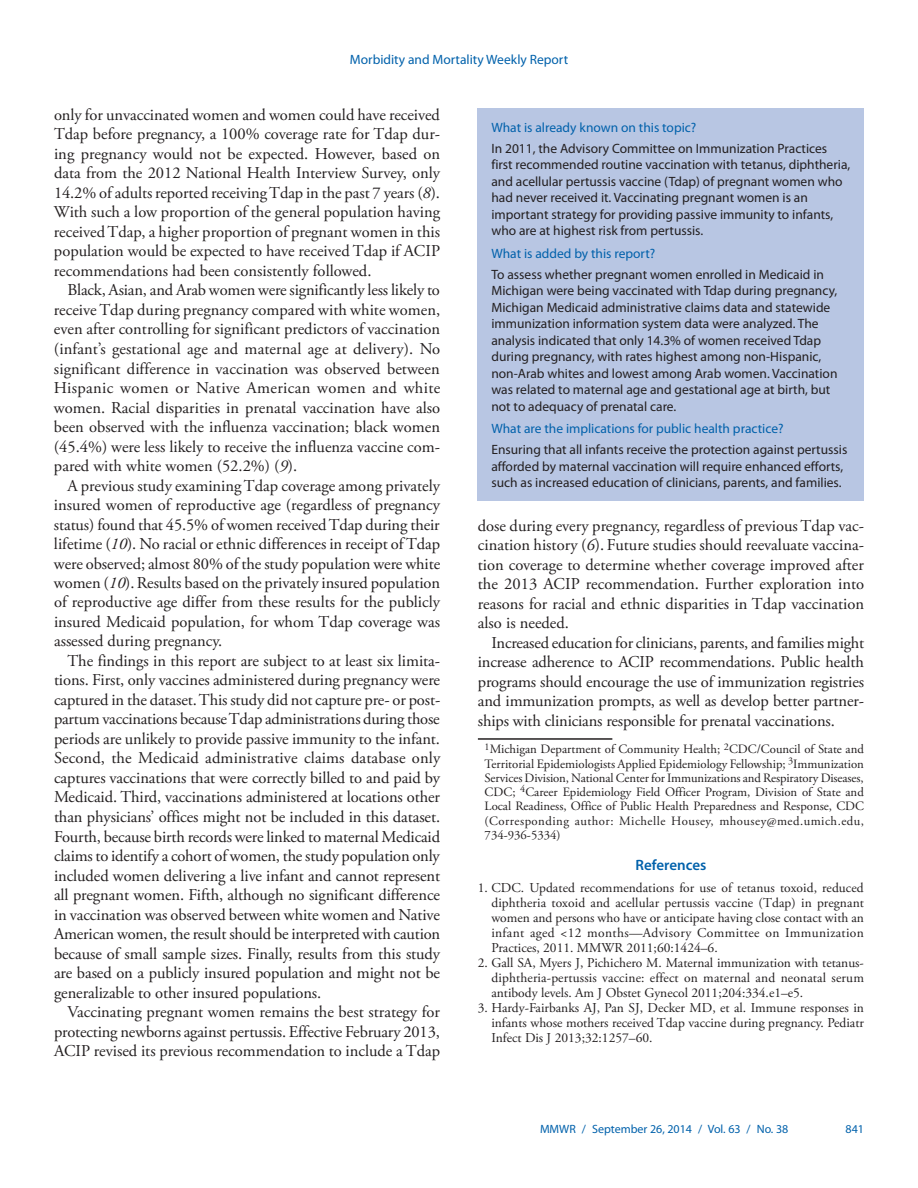
<style>
.page{position:relative;width:918px;height:1188px;background:#fff}
.page>*{position:absolute;margin:0;border:0;box-sizing:border-box;transform-origin:0 0}
.body_copy{font:16.5px/19.5px "Adobe Garamond Pro";color:#231f20;text-align:justify}
.headline3{font:600 15px "Myriad Pro";color:#0161ab}
.fb_answer{font:13.5px/16.5px "Myriad Pro";color:#231f20}
.reference_text_1-9{font:13.5px/15px "Adobe Garamond Pro";color:#231f20;text-align:justify}
.fb_question{font:13.5px "Myriad Pro";color:#0161ab}
.footnote_w_rule_text{font:12.75px/14.2px "Adobe Garamond Pro";letter-spacing:.04em;color:#231f20;text-align:justify}
.t1{font:12px "Myriad Pro";color:#0161ab}
.s1{font-style:italic}
</style>
<div class="page">
<hr style="left:478px;top:738px;width:134px;height:2px;background:#231f20">
<div style="left:478px;top:108px;width:386px;height:393px;background:#b8c6e3"></div>
<p class="fb_question" style="left:350px;top:51px;width:220px">Morbidity and Mortality Weekly Report</p>
<p class="body_copy" style="left:54px;top:106px;width:388px">only for unvaccinated women and women could have received Tdap before pregnancy, a 100% coverage rate for Tdap dur&shy;ing pregnancy would not be expected. However, based on data from the 2012 National Health Interview Survey, only 14.2% of adults reported receiving Tdap in the past 7 years (<span class="s1">8</span>).<br>With such a low proportion of the general population having received Tdap, a higher proportion of pregnant women in this population would be expected to have received Tdap if ACIP recommendations had been consistently followed.</p>
<p class="body_copy" style="left:54px;top:281px;width:388px;text-indent:13px">Black, Asian, and Arab women were significantly less likely to receive Tdap during pregnancy compared with white women, even after controlling for significant predictors of vaccination (infant’s gestational age and maternal age at delivery). No significant difference in vaccination was observed between Hispanic women or Native American women and white women. Racial disparities in prenatal vaccination have also been observed with the influenza vaccination; black women (45.4%) were less likely to receive the influenza vaccine com&shy;pared with white women (52.2%) (<span class="s1">9</span>).</p>
<p class="body_copy" style="left:54px;top:476px;width:388px;text-indent:14px">A previous study examining Tdap coverage among privately insured women of reproductive age (regardless of pregnancy status) found that 45.5% of women received Tdap during their lifetime (<span class="s1">10</span>). No racial or ethnic differences in receipt of Tdap were observed; almost 80% of the study population were white women (<span class="s1">10</span>).Results based on the privately insured population of reproductive age differ from these results for the publicly insured Medicaid population, for whom Tdap coverage was assessed during pregnancy.</p>
<p class="body_copy" style="left:54px;top:652px;width:388px;text-indent:13px">The findings in this report are subject to at least six limita&shy;tions. First, only vaccines administered during pregnancy were captured in the dataset. This study did not capture pre- or post&shy;partum vaccinations because Tdap administrations during those periods are unlikely to provide passive immunity to the infant.<br>Second, the Medicaid administrative claims database only captures vaccinations that were correctly billed to and paid by Medicaid. Third, vaccinations administered at locations other than physicians’ offices might not be included in this dataset.<br>Fourth, because birth records were linked to maternal Medicaid claims to identify a cohort of women, the study population only included women delivering a live infant and cannot represent all pregnant women. Fifth, although no significant difference in vaccination was observed between white women and Native American women, the result should be interpreted with caution because of small sample sizes. Finally, results from this study are based on a publicly insured population and might not be generalizable to other insured populations.</p>
<p class="body_copy" style="left:54px;top:1003px;width:388px;text-indent:13px">Vaccinating pregnant women remains the best strategy for protecting newborns against pertussis. Effective February 2013, ACIP revised its previous recommendation to include a Tdap</p>
<p class="fb_question" style="left:491px;top:119px;width:206px">What is already known on this topic?</p>
<p class="fb_answer" style="left:491px;top:140px;width:360px">In 2011, the Advisory Committee on Immunization Practices first recommended routine vaccination with tetanus, diphtheria, and acellular pertussis vaccine (Tdap) of pregnant women who had never received it. Vaccinating pregnant women is an important strategy for providing passive immunity to infants, who are at highest risk from pertussis.</p>
<p class="fb_question" style="left:491px;top:245px;width:165px">What is added by this report?</p>
<p class="fb_answer" style="left:491px;top:266px;width:348px">To assess whether pregnant women enrolled in Medicaid in Michigan were being vaccinated with Tdap during pregnancy, Michigan Medicaid administrative claims data and statewide immunization information system data were analyzed. The analysis indicated that only 14.3% of women received Tdap during pregnancy, with rates highest among non-Hispanic, non-Arab whites and lowest among Arab women. Vaccination was related to maternal age and gestational age at birth, but not to adequacy of prenatal care.</p>
<p class="fb_question" style="left:491px;top:420px;width:294px">What are the implications for public health practice?</p>
<p class="fb_answer" style="left:491px;top:441px;width:357px">Ensuring that all infants receive the protection against pertussis afforded by maternal vaccination will require enhanced efforts, such as increased education of clinicians, parents, and families.</p>
<p class="body_copy" style="left:478px;top:516px;width:388px">dose during every pregnancy, regardless of previous Tdap vac&shy;cination history (<span class="s1">6</span>). Future studies should reevaluate vaccina&shy;tion coverage to determine whether coverage improved after the 2013 ACIP recommendation. Further exploration into reasons for racial and ethnic disparities in Tdap vaccination also is needed.</p>
<p class="body_copy" style="left:478px;top:633px;width:388px;text-indent:13px">Increased education for clinicians, parents, and families might increase adherence to ACIP recommendations. Public health programs should encourage the use of immunization registries and immunization prompts, as well as develop better partner&shy;ships with clinicians responsible for prenatal vaccinations.</p>
<p class="footnote_w_rule_text" style="left:485px;top:743px;width:381px"><sup>1</sup>Michigan Department of Community Health; <sup>2</sup>CDC/Council of State and Territorial Epidemiologists Applied Epidemiology Fellowship; <sup>3</sup>Immunization Services Division, National Center for Immunizations and Respiratory Diseases, CDC; <sup>4</sup>Career Epidemiology Field Officer Program, Division of State and Local Readiness, Office of Public Health Preparedness and Response, CDC (Corresponding author: Michelle Housey, mhousey@med.umich.edu, 734-936-5334)</p>
<p class="headline3" style="left:636px;top:856px;width:72px">References</p>
<p class="reference_text_1-9" style="left:491px;top:881px;width:374px;text-indent:-14px">1. CDC. Updated recommendations for use of tetanus toxoid, reduced diphtheria toxoid and acellular pertussis vaccine (Tdap) in pregnant women and persons who have or anticipate having close contact with an infant aged &lt;12 months—Advisory Committee on Immunization Practices, 2011. MMWR 2011;60:1424–6.</p>
<p class="reference_text_1-9" style="left:491px;top:956px;width:374px;text-indent:-14px">2. Gall SA, Myers J, Pichichero M. Maternal immunization with tetanus&shy;diphtheria-pertussis vaccine: effect on maternal and neonatal serum antibody levels. Am J Obstet Gynecol 2011;204:334.e1–e5.</p>
<p class="reference_text_1-9" style="left:491px;top:1001px;width:374px;text-indent:-14px">3. Hardy-Fairbanks AJ, Pan SJ, Decker MD, et al. Immune responses in infants whose mothers received Tdap vaccine during pregnancy. Pediatr Infect Dis J 2013;32:1257–60.</p>
<p class="t1" style="left:540px;top:1121px;width:250px">MMWR / September 26, 2014 / Vol. 63 / No. 38</p>
<p class="t1" style="left:846px;top:1121px;width:20px">841</p>
</div>
